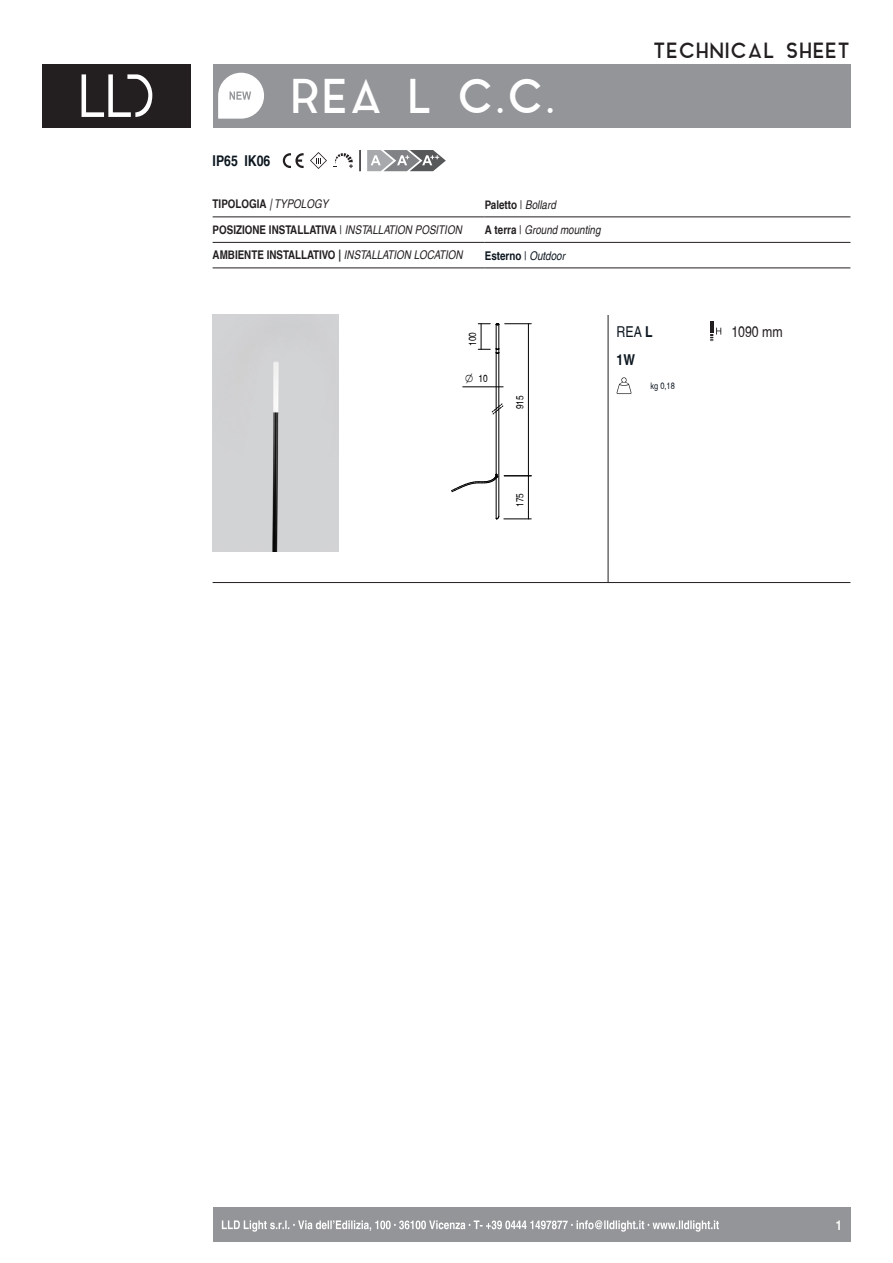
<style>
.page{position:relative;width:893px;height:1263px;background:#fff}
.page>*{position:absolute;margin:0;border:0;box-sizing:border-box;transform-origin:0 0}
.t1{font:46.5px "Aqua Grotesque";color:#fff}
.t2{font:21px "Aqua Grotesque";color:#231f20}
.t3{font:700 condensed 15px "Helvetica LT";color:#0d1720}
.t4{font:condensed 15px "Helvetica";color:#231f20}
.t5{font:condensed 15px "Helvetica";color:#0d1720}
.t6{font:700 condensed 13.5px "Helvetica LT";color:#fff}
.t7{font:700 condensed 12px "Helvetica LT";color:#231f20}
.t8{font:italic condensed 12px "Helvetica LT";color:#231f20}
.t9{font:700 condensed 12px "Helvetica LT";color:#0d1720}
.t10{font:condensed 10.05px "Helvetica";color:#000}
.t11{font:condensed 9px "Helvetica";color:#0d1720}
.s1{font-weight:400;font-style:italic}
.s2{font-family:"Helvetica";font-weight:400}
.s3{font-weight:700;font-style:normal}
.s4{font-family:"Helvetica";font-style:normal}
.s5{font-family:"Helvetica LT";font-weight:700}
</style>
<div class="page">
<div style="left:213px;top:64px;width:637px;height:64px;background:#939598"></div>
<div style="left:43px;top:64px;width:148px;height:64px;background:#231f20"></div>
<svg style="left:82px;top:74px;width:70px;height:43px"></svg>
<div style="left:213px;top:1208px;width:637px;height:34px;background:#939598"></div>
<svg style="left:367px;top:150px;width:79px;height:21px"></svg>
<hr style="left:359px;top:150px;width:2px;height:21px;background:#231f20">
<hr style="left:213px;top:217px;width:272px;height:1px;background:#231f20">
<hr style="left:485px;top:217px;width:365px;height:1px;background:#231f20">
<hr style="left:213px;top:242px;width:272px;height:1px;background:#231f20">
<hr style="left:485px;top:242px;width:365px;height:1px;background:#231f20">
<hr style="left:213px;top:268px;width:272px;height:1px;background:#231f20">
<hr style="left:485px;top:268px;width:365px;height:1px;background:#231f20">
<svg style="left:282px;top:153px;width:22px;height:15px"></svg>
<svg style="left:333px;top:153px;width:20px;height:15px"></svg>
<hr style="left:608px;top:315px;width:1px;height:267px;background:#231f20">
<svg style="left:710px;top:321px;width:11px;height:20px"></svg>
<svg style="left:616px;top:377px;width:16px;height:17px"></svg>
<hr style="left:213px;top:582px;width:637px;height:1px;background:#231f20">
<svg style="left:222px;top:1220px;width:497px;height:12px"></svg>
<svg style="left:310px;top:152px;width:17px;height:17px"></svg>
<svg style="left:218px;top:73px;width:46px;height:46px"></svg>
<hr style="left:499px;top:353px;width:1px;height:163px;background:#000">
<hr style="left:496px;top:353px;width:1px;height:165px;background:#000">
<svg style="left:451px;top:474px;width:47px;height:18px"></svg>
<svg style="left:492px;top:404px;width:11px;height:10px"></svg>
<svg style="left:496px;top:516px;width:35px;height:4px"></svg>
<hr style="left:528px;top:476px;width:1px;height:43px;background:#000">
<hr style="left:463px;top:387px;width:40px;height:1px;background:#000">
<svg style="left:504px;top:475px;width:27px;height:1px"></svg>
<svg style="left:496px;top:323px;width:35px;height:31px"></svg>
<hr style="left:528px;top:324px;width:1px;height:152px;background:#000">
<svg style="left:478px;top:323px;width:12px;height:27px"></svg>
<div style="left:213px;top:315px;width:126px;height:236px;background:#d2d3d5"></div>
<p class="t1" style="left:290px;top:72px;width:268px">REA L C.C.</p>
<p class="t3" style="left:213px;top:152px;width:59px">IP65 IK06</p>
<p class="t7" style="left:213px;top:197px;width:117px">TIPOLOGIA <span class="s1">| TYPOLOGY</span></p>
<p class="t7" style="left:485px;top:197px;width:73px">Paletto <span class="s2">|</span> <span class="s1">Bollard</span></p>
<p class="t7" style="left:213px;top:222px;width:251px">POSIZIONE INSTALLATIVA <span class="s2">|</span> <span class="s1">INSTALLATION POSITION</span></p>
<p class="t8" style="left:485px;top:223px;width:117px"><span class="s3">A terra</span> <span class="s4">|</span> Ground mounting</p>
<p class="t7" style="left:213px;top:248px;width:251px">AMBIENTE INSTALLATIVO | <span class="s1">INSTALLATION LOCATION</span></p>
<p class="t9" style="left:485px;top:248px;width:82px">Esterno <span class="s2">|</span> <span class="s1">Outdoor</span></p>
<p class="t2" style="left:653px;top:40px;width:199px">TECHNICAL SHEET</p>
<p class="t10" style="left:467px;top:346px;width:15px;rotate:-90deg">100</p>
<p class="t10" style="left:478px;top:372px;width:11px">10</p>
<p class="t10" style="left:514px;top:409px;width:15px;rotate:-90deg">915</p>
<p class="t5" style="left:617px;top:323px;width:38px">REA <span class="s5">L</span></p>
<p class="t4" style="left:731px;top:323px;width:53px">1090 mm</p>
<p class="t3" style="left:617px;top:350px;width:20px">1W</p>
<p class="t11" style="left:651px;top:381px;width:26px">kg 0,18</p>
<p class="t10" style="left:514px;top:507px;width:15px;rotate:-90deg">175</p>
<p class="t6" style="left:836px;top:1216px;width:8px">1</p>
</div>
